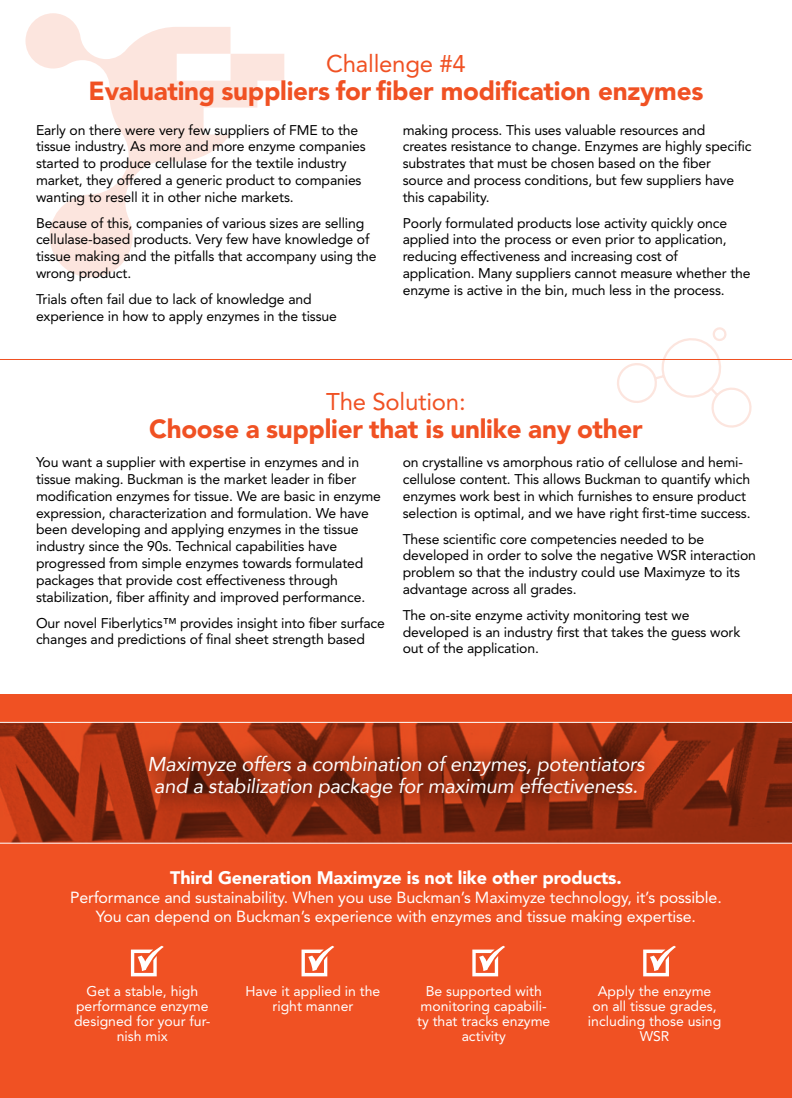
<style>
.page{position:relative;width:792px;height:1098px;background:#fff}
.page>*{position:absolute;margin:0;border:0;box-sizing:border-box;transform-origin:0 0}
.t1{font:900 26px "Avenir";letter-spacing:-.01em;color:#f05123}
.t2{font:24px "Avenir";letter-spacing:-.01em;color:#f05123}
.t3{font:italic 20px/22px "Avenir";letter-spacing:-.01em;color:#fff;text-align:center}
.t4{font:900 18px "Avenir";letter-spacing:-.01em;color:#fff}
.t5{font:16px/19.2px "Avenir";letter-spacing:-.01em;color:#fff;text-align:center}
.t6{font:14px/16.8px "Avenir";letter-spacing:-.01em;color:#000}
.t7{font:14px/15px "Avenir";color:#fff;text-align:center}
</style>
<div class="page">
<div style="left:0;top:695px;width:792px;height:403px;background:#f05123"></div>
<img style="left:0;top:723px;width:792px;height:120px">
<svg style="left:25px;top:13px;width:259px;height:265px"></svg>
<svg style="left:617px;top:327px;width:135px;height:101px"></svg>
<hr style="left:0;top:359px;width:792px;height:1px;background:#f05123">
<svg style="left:131px;top:946px;width:33px;height:30px"></svg>
<svg style="left:302px;top:946px;width:32px;height:30px"></svg>
<svg style="left:472px;top:946px;width:33px;height:30px"></svg>
<svg style="left:643px;top:946px;width:33px;height:30px"></svg>
<hr style="left:0;top:722px;width:792px;height:1px;background:#fff">
<hr style="left:0;top:843px;width:792px;height:1px;background:#fff">
<div style="left:130px;top:737px;width:534px;height:79px;background:#000;opacity:.4"></div>
<h2 class="t2" style="left:326px;top:50px;width:141px">Challenge #4</h2>
<h1 class="t1" style="left:89px;top:75px;width:616px">Evaluating suppliers for fiber modification enzymes</h1>
<p class="t6" style="left:36px;top:121px;width:331px">Early on there were very few suppliers of FME to the tissue industry. As more and more enzyme companies started to produce cellulase for the textile industry market, they offered a generic product to companies wanting to resell it in other niche markets.</p>
<p class="t6" style="left:36px;top:214px;width:342px">Because of this, companies of various sizes are selling cellulase-based products. Very few have knowledge of tissue making and the pitfalls that accompany using the wrong product.</p>
<p class="t6" style="left:36px;top:291px;width:303px">Trials often fail due to lack of knowledge and experience in how to apply enzymes in the tissue</p>
<p class="t6" style="left:403px;top:121px;width:350px">making process. This uses valuable resources and creates resistance to change. Enzymes are highly specific substrates that must be chosen based on the fiber source and process conditions, but few suppliers have this capability.</p>
<p class="t6" style="left:403px;top:214px;width:349px">Poorly formulated products lose activity quickly once applied into the process or even prior to application, reducing effectiveness and increasing cost of application. Many suppliers cannot measure whether the enzyme is active in the bin, much less in the process.</p>
<h2 class="t2" style="left:326px;top:387px;width:141px">The Solution:</h2>
<h1 class="t1" style="left:149px;top:413px;width:495px">Choose a supplier that is unlike any other</h1>
<p class="t6" style="left:36px;top:454px;width:346px">You want a supplier with expertise in enzymes and in tissue making. Buckman is the market leader in fiber modification enzymes for tissue. We are basic in enzyme expression, characterization and formulation. We have been developing and applying enzymes in the tissue industry since the 90s. Technical capabilities have progressed from simple enzymes towards formulated packages that provide cost effectiveness through stabilization, fiber affinity and improved performance.</p>
<p class="t6" style="left:36px;top:614px;width:350px">Our novel Fiberlytics™ provides insight into fiber surface changes and predictions of final sheet strength based</p>
<p class="t6" style="left:403px;top:454px;width:349px">on crystalline vs amorphous ratio of cellulose and hemi&shy;cellulose content. This allows Buckman to quantify which enzymes work best in which furnishes to ensure product selection is optimal, and we have right first-time success.</p>
<p class="t6" style="left:403px;top:530px;width:355px">These scientific core competencies needed to be developed in order to solve the negative WSR interaction problem so that the industry could use Maximyze to its advantage across all grades.</p>
<p class="t6" style="left:403px;top:607px;width:339px">The on-site enzyme activity monitoring test we developed is an industry first that takes the guess work out of the application.</p>
<h3 class="t3" style="left:148px;top:753px;width:499px">Maximyze offers a combination of enzymes, potentiators and a stabilization package for maximum effectiveness.</h3>
<p class="t4" style="left:170px;top:866px;width:453px">Third Generation Maximyze is not like other products.</p>
<p class="t5" style="left:70px;top:888px;width:653px">Performance and sustainability. When you use Buckman’s Maximyze technology, it’s possible.<br>You can depend on Buckman’s experience with enzymes and tissue making expertise.</p>
<p class="t7" style="left:74px;top:984px;width:138px">Get a stable, high performance enzyme designed for your fur&shy;nish mix</p>
<p class="t7" style="left:246px;top:984px;width:136px">Have it applied in the right manner</p>
<p class="t7" style="left:417px;top:984px;width:135px">Be supported with monitoring capabili&shy;ty that tracks enzyme activity</p>
<p class="t7" style="left:588px;top:984px;width:135px">Apply the enzyme<br>on all tissue grades, including those using<br>WSR</p>
</div>
